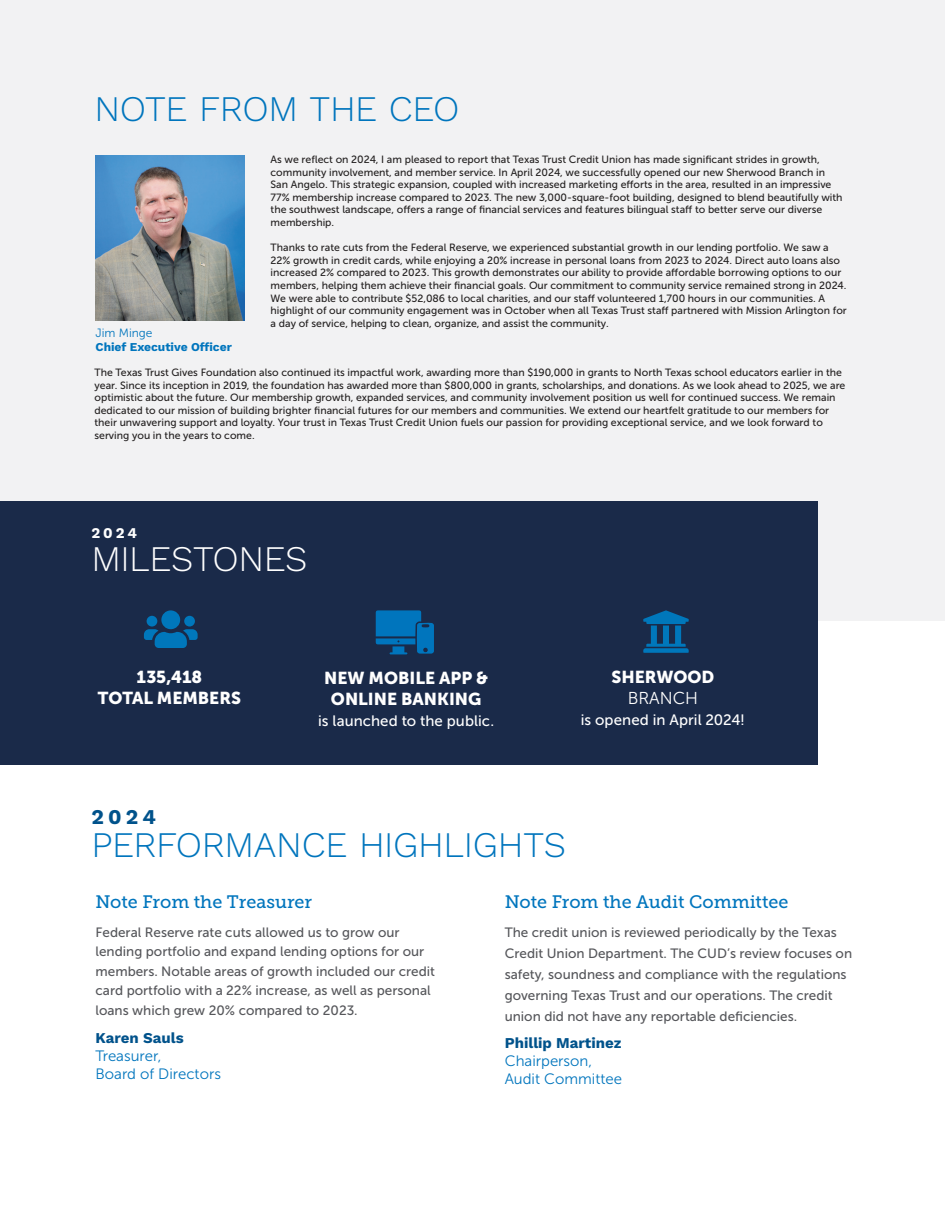
<style>
.page{position:relative;width:945px;height:1215px;background:#fff}
.page>*{position:absolute;margin:0;border:0;box-sizing:border-box;transform-origin:0 0}
._14_Auto_-_Left{font:300 36px "Work Sans";letter-spacing:-.01em;color:#0075bd}
._14_Auto_-_Left-2{font:300 36px "Work Sans";letter-spacing:-.015em;color:#fff}
._14_Auto_-_Left-3{font:700 21px "Work Sans";color:#00528b}
.t1{font:18px "Museo Slab 500";color:#0075bd}
._10_14_-_Left_Justify{font:17.25px "Museo Sans 900";color:#fff}
._10_14_-_Left{font:17.25px "Museo Sans 900";letter-spacing:-.005em;color:#fff}
._10_14_-_Left_Justify-2{font:17.25px "Museo Sans 300";color:#fff}
.t2{font:15px/18px "Museo Sans 300";color:#0075bd}
._10_14_-_Left-2{font:15px "Museo Sans 500";letter-spacing:.005em;color:#fff}
._10_14_-_Left_Justify-3{font:700 15px "Work Sans";color:#00528b}
._14_Auto_-_Left-4{font:700 14.85px "Work Sans";color:#fff}
._10_14_-_Left_Justify-4{font:13.5px/21px "Museo Sans 500";color:#56575b}
.t3{font:700 12px "Work Sans";color:#0075bd}
.t4{font:12px "Museo Sans 300";color:#0075bd}
._10_14_-_Left_Justify-5{font:10.5px/12.6px "Museo Sans 500";color:#232020}
</style>
<div class="page">
<div style="left:0;top:0;width:945px;height:621px;background:#f2f2f3"></div>
<img style="left:96px;top:155px;width:148px;height:165px">
<div style="left:0;top:501px;width:817px;height:263px;background:#1a2a49"></div>
<svg style="left:144px;top:610px;width:54px;height:38px"></svg>
<svg style="left:643px;top:610px;width:46px;height:43px"></svg>
<svg style="left:376px;top:610px;width:58px;height:45px"></svg>
<p class="_14_Auto_-_Left" style="left:94px;top:87px;width:366px">NOTE FROM THE CEO</p>
<p class="_10_14_-_Left_Justify-5" style="left:271px;top:153px;width:574px">As we reflect on 2024, I am pleased to report that Texas Trust Credit Union has made significant strides in growth, community involvement, and member service. In April 2024, we successfully opened our new Sherwood Branch in San Angelo. This strategic expansion, coupled with increased marketing efforts in the area, resulted in an impressive 77% membership increase compared to 2023. The new 3,000-square-foot building, designed to blend beautifully with the southwest landscape, offers a range of financial services and features bilingual staff to better serve our diverse membership.</p>
<p class="_10_14_-_Left_Justify-5" style="left:271px;top:241px;width:578px">Thanks to rate cuts from the Federal Reserve, we experienced substantial growth in our lending portfolio. We saw a 22% growth in credit cards, while enjoying a 20% increase in personal loans from 2023 to 2024. Direct auto loans also increased 2% compared to 2023. This growth demonstrates our ability to provide affordable borrowing options to our members, helping them achieve their financial goals. Our commitment to community service remained strong in 2024.<br>We were able to contribute $52,086 to local charities, and our staff volunteered 1,700 hours in our communities. A highlight of our community engagement was in October when all Texas Trust staff partnered with Mission Arlington for a day of service, helping to clean, organize, and assist the community.</p>
<p class="_10_14_-_Left_Justify-5" style="left:94px;top:366px;width:752px">The Texas Trust Gives Foundation also continued its impactful work, awarding more than $190,000 in grants to North Texas school educators earlier in the year. Since its inception in 2019, the foundation has awarded more than $800,000 in grants, scholarships, and donations. As we look ahead to 2025, we are optimistic about the future. Our membership growth, expanded services, and community involvement position us well for continued success. We remain dedicated to our mission of building brighter financial futures for our members and communities. We extend our heartfelt gratitude to our members for their unwavering support and loyalty. Your trust in Texas Trust Credit Union fuels our passion for providing exceptional service, and we look forward to serving you in the years to come.</p>
<p class="t4" style="left:96px;top:326px;width:59px">Jim Minge</p>
<p class="t3" style="left:96px;top:340px;width:138px">Chief Executive Officer</p>
<p class="_14_Auto_-_Left-4" style="left:91px;top:524px;width:47px">2024</p>
<p class="_14_Auto_-_Left-2" style="left:91px;top:537px;width:218px">MILESTONES</p>
<p class="_10_14_-_Left" style="left:137px;top:667px;width:67px">135,418</p>
<p class="_10_14_-_Left" style="left:98px;top:688px;width:145px">TOTAL MEMBERS</p>
<p class="_10_14_-_Left_Justify" style="left:324px;top:668px;width:166px">NEW MOBILE APP &amp;</p>
<p class="_10_14_-_Left_Justify" style="left:331px;top:689px;width:152px">ONLINE BANKING</p>
<p class="_10_14_-_Left-2" style="left:318px;top:712px;width:178px">is launched to the public.</p>
<p class="_10_14_-_Left_Justify" style="left:611px;top:667px;width:105px">SHERWOOD</p>
<p class="_10_14_-_Left_Justify-2" style="left:628px;top:689px;width:72px">BRANCH</p>
<p class="_10_14_-_Left-2" style="left:581px;top:712px;width:166px">is opened in April 2024!</p>
<p class="_14_Auto_-_Left-3" style="left:91px;top:804px;width:66px">2024</p>
<p class="_14_Auto_-_Left" style="left:91px;top:823px;width:476px">PERFORMANCE HIGHLIGHTS</p>
<p class="t1" style="left:96px;top:892px;width:218px">Note From the Treasurer</p>
<p class="_10_14_-_Left_Justify-4" style="left:96px;top:922px;width:341px;line-height:19.5px">Federal Reserve rate cuts allowed us to grow our lending portfolio and expand lending options for our members. Notable areas of growth included our credit card portfolio with a 22% increase, as well as personal loans which grew 20% compared to 2023.</p>
<p class="_10_14_-_Left_Justify-3" style="left:96px;top:1029px;width:90px">Karen Sauls</p>
<p class="t2" style="left:96px;top:1047px;width:127px">Treasurer,<br>Board of Directors</p>
<p class="t1" style="left:505px;top:892px;width:285px">Note From the Audit Committee</p>
<p class="_10_14_-_Left_Justify-4" style="left:505px;top:922px;width:349px">The credit union is reviewed periodically by the Texas Credit Union Department. The CUD’s review focuses on safety, soundness and compliance with the regulations governing Texas Trust and our operations. The credit union did not have any reportable deficiencies.</p>
<p class="_10_14_-_Left_Justify-3" style="left:505px;top:1034px;width:118px">Phillip Martinez</p>
<p class="t2" style="left:505px;top:1052px;width:119px">Chairperson,<br>Audit Committee</p>
</div>
